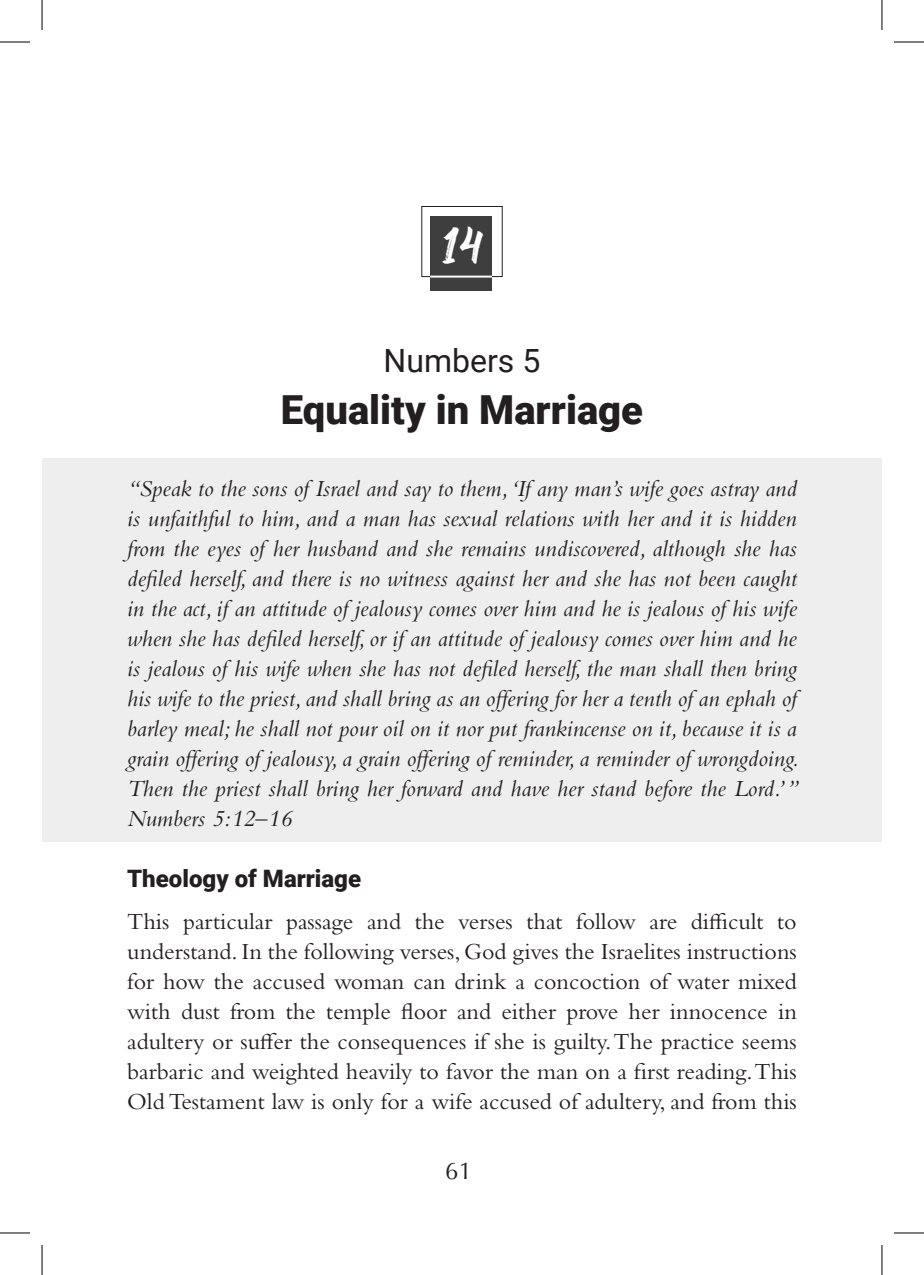
<style>
.page{position:relative;width:924px;height:1275px;background:#fff}
.page>*{position:absolute;margin:0;border:0;box-sizing:border-box;transform-origin:0 0}
.A{font:900 40px "Roboto";color:#231f20}
.ALIGHT{font:32px "Roboto";color:#231f20}
.Chapter_number{font:32px "Blackmud";color:#fff}
.t1{font:italic 24px/30px "Bembo Std";color:#231f20;text-align:justify}
.t2{font:24px/30px "Bembo Std";color:#231f20;text-align:justify}
.B{font:900 24px "Roboto";color:#231f20}
.t3{font:24px "Optima";color:#231f20}
</style>
<div class="page">
<div style="left:42px;top:458px;width:839px;height:384px;background:#eeeeef"></div>
<div style="left:430px;top:216px;width:61px;height:75px;background:#3e3e3f"></div>
<svg style="left:421px;top:206px;width:81px;height:71px"></svg>
<hr style="left:430px;top:276px;width:61px;height:2px;background:#fff">
<hr style="left:0;top:42px;width:30px;height:1px;background:#000">
<hr style="left:893px;top:42px;width:30px;height:1px;background:#000">
<hr style="left:0;top:1232px;width:30px;height:1px;background:#000">
<hr style="left:893px;top:1232px;width:30px;height:1px;background:#000">
<hr style="left:42px;top:0;width:1px;height:30px;background:#000">
<hr style="left:42px;top:1245px;width:1px;height:30px;background:#000">
<hr style="left:881px;top:0;width:1px;height:30px;background:#000">
<hr style="left:881px;top:1245px;width:1px;height:30px;background:#000">
<p class="Chapter_number" style="left:439px;top:234px;width:45px">14</p>
<p class="ALIGHT" style="left:383px;top:338px;width:158px">Numbers 5</p>
<p class="A" style="left:281px;top:382px;width:363px">Equality in Marriage</p>
<p class="t1" style="left:127px;top:472px;width:673px">“Speak to the sons of Israel and say to them, ‘If any man’s wife goes astray and is unfaithful to him, and a man has sexual relations with her and it is hidden from the eyes of her husband and she remains undiscovered, although she has defiled herself, and there is no witness against her and she has not been caught in the act, if an attitude of jealousy comes over him and he is jealous of his wife when she has defiled herself, or if an attitude of jealousy comes over him and he is jealous of his wife when she has not defiled herself, the man shall then bring his wife to the priest, and shall bring as an offering for her a tenth of an ephah of barley meal; he shall not pour oil on it nor put frankincense on it, because it is a grain offering of jealousy, a grain offering of reminder, a reminder of wrongdoing.<br>Then the priest shall bring her forward and have her stand before the Lord.’” Numbers 5:12–16</p>
<p class="B" style="left:127px;top:862px;width:235px">Theology of Marriage</p>
<p class="t2" style="left:127px;top:905px;width:671px">This particular passage and the verses that follow are difficult to understand. In the following verses, God gives the Israelites instructions for how the accused woman can drink a concoction of water mixed with dust from the temple floor and either prove her innocence in adultery or suffer the consequences if she is guilty. The practice seems barbaric and weighted heavily to favor the man on a first reading. This Old Testament law is only for a wife accused of adultery, and from this</p>
<p class="t3" style="left:445px;top:1157px;width:28px">61</p>
</div>
